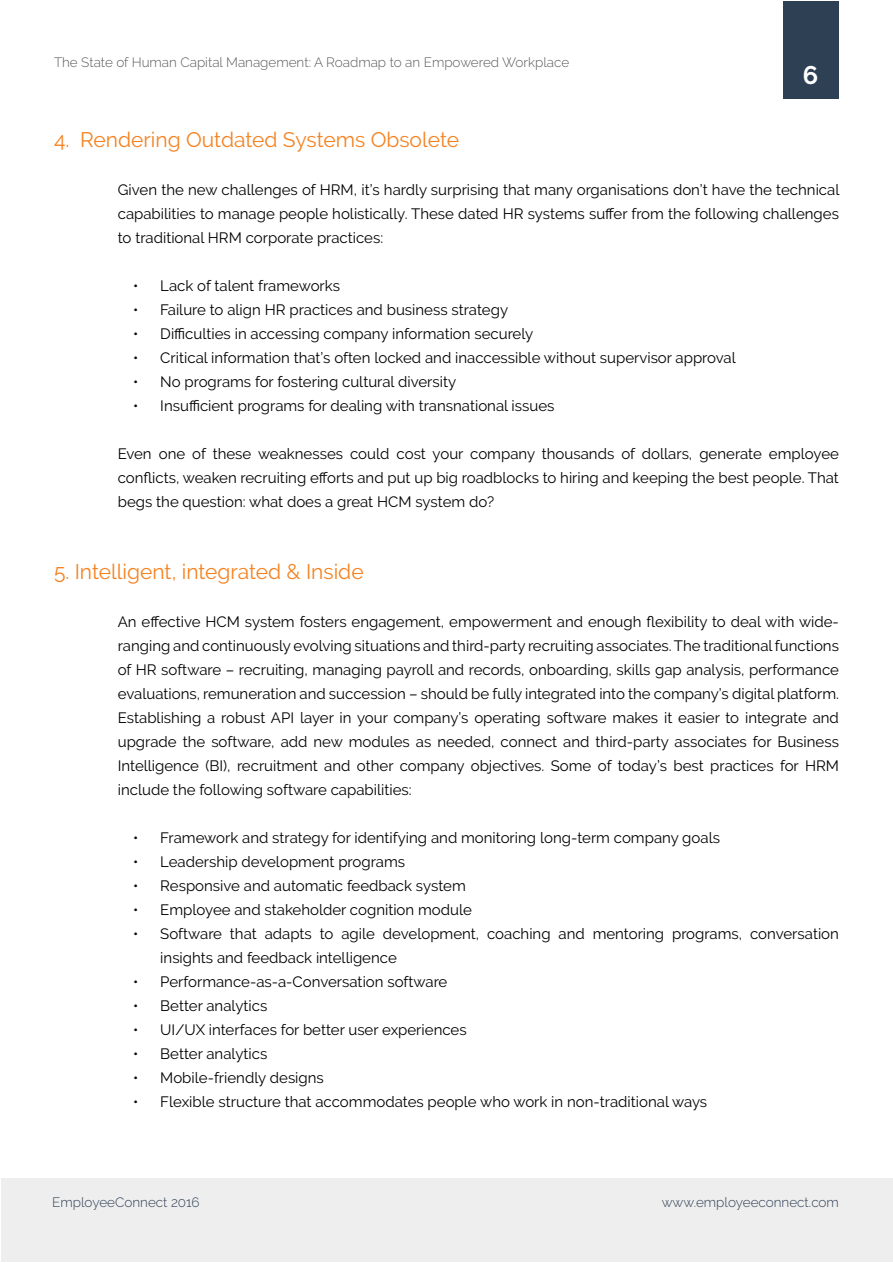
<style>
.page{position:relative;width:893px;height:1263px;background:#fff}
.page>*{position:absolute;margin:0;border:0;box-sizing:border-box;transform-origin:0 0}
.t1{font:700 25.5px "Raleway";color:#fff}
.t2{font:21px "Raleway";color:#f58220}
.t3{font:15px/24px "Raleway";color:#000;text-align:justify}
.t4{font:300 13.5px "Raleway";color:#5a5b5d}
.t5{font:300 13.5px "Raleway";color:#2e4054}
</style>
<div class="page">
<div style="left:783px;top:1px;width:55px;height:97px;background:#2e4054"></div>
<div style="left:1px;top:1179px;width:891px;height:83px;background:#eee"></div>
<p class="t4" style="left:54px;top:54px;width:517px">The State of Human Capital Management: A Roadmap to an Empowered Workplace</p>
<h1 class="t1" style="left:803px;top:60px;width:17px">6</h1>
<h2 class="t2" style="left:54px;top:128px;width:407px">4. Rendering Outdated Systems Obsolete</h2>
<p class="t3" style="left:118px;top:178px;width:723px">Given the new challenges of HRM, it’s hardly surprising that many organisations don’t have the technical capabilities to manage people holistically. These dated HR systems suffer from the following challenges to traditional HRM corporate practices:</p>
<p class="t3" style="left:133px;top:274px;width:208px">• Lack of talent frameworks</p>
<p class="t3" style="left:133px;top:298px;width:376px">• Failure to align HR practices and business strategy</p>
<p class="t3" style="left:133px;top:322px;width:402px">• Difficulties in accessing company information securely</p>
<p class="t3" style="left:133px;top:346px;width:604px">• Critical information that’s often locked and inaccessible without supervisor approval</p>
<p class="t3" style="left:133px;top:370px;width:324px">• No programs for fostering cultural diversity</p>
<p class="t3" style="left:133px;top:394px;width:423px">• Insufficient programs for dealing with transnational issues</p>
<p class="t3" style="left:118px;top:442px;width:723px">Even one of these weaknesses could cost your company thousands of dollars, generate employee conflicts, weaken recruiting efforts and put up big roadblocks to hiring and keeping the best people. That begs the question: what does a great HCM system do?</p>
<h2 class="t2" style="left:54px;top:560px;width:311px">5. Intelligent, integrated &amp; Inside</h2>
<p class="t3" style="left:118px;top:610px;width:723px">An effective HCM system fosters engagement, empowerment and enough flexibility to deal with wide&shy;ranging and continuously evolving situations and third-party recruiting associates. The traditional functions of HR software – recruiting, managing payroll and records, onboarding, skills gap analysis, performance evaluations, remuneration and succession – should be fully integrated into the company’s digital platform.<br>Establishing a robust API layer in your company’s operating software makes it easier to integrate and upgrade the software, add new modules as needed, connect and third-party associates for Business Intelligence (BI), recruitment and other company objectives. Some of today’s best practices for HRM include the following software capabilities:</p>
<p class="t3" style="left:133px;top:826px;width:588px">• Framework and strategy for identifying and monitoring long-term company goals</p>
<p class="t3" style="left:133px;top:850px;width:273px">• Leadership development programs</p>
<p class="t3" style="left:133px;top:874px;width:334px">• Responsive and automatic feedback system</p>
<p class="t3" style="left:133px;top:898px;width:340px">• Employee and stakeholder cognition module</p>
<p class="t3" style="left:160px;top:922px;width:680px;text-indent:-27px">• Software that adapts to agile development, coaching and mentoring programs, conversation insights and feedback intelligence</p>
<p class="t3" style="left:133px;top:970px;width:316px">• Performance-as-a-Conversation software</p>
<p class="t3" style="left:133px;top:994px;width:136px">• Better analytics</p>
<p class="t3" style="left:133px;top:1018px;width:335px">• UI/UX interfaces for better user experiences</p>
<p class="t3" style="left:133px;top:1042px;width:136px">• Better analytics</p>
<p class="t3" style="left:133px;top:1066px;width:192px">• Mobile-friendly designs</p>
<p class="t3" style="left:133px;top:1090px;width:575px">• Flexible structure that accommodates people who work in non-traditional ways</p>
<p class="t5" style="left:52px;top:1194px;width:149px">EmployeeConnect 2016</p>
<p class="t5" style="left:662px;top:1194px;width:179px">www.employeeconnect.com</p>
</div>
